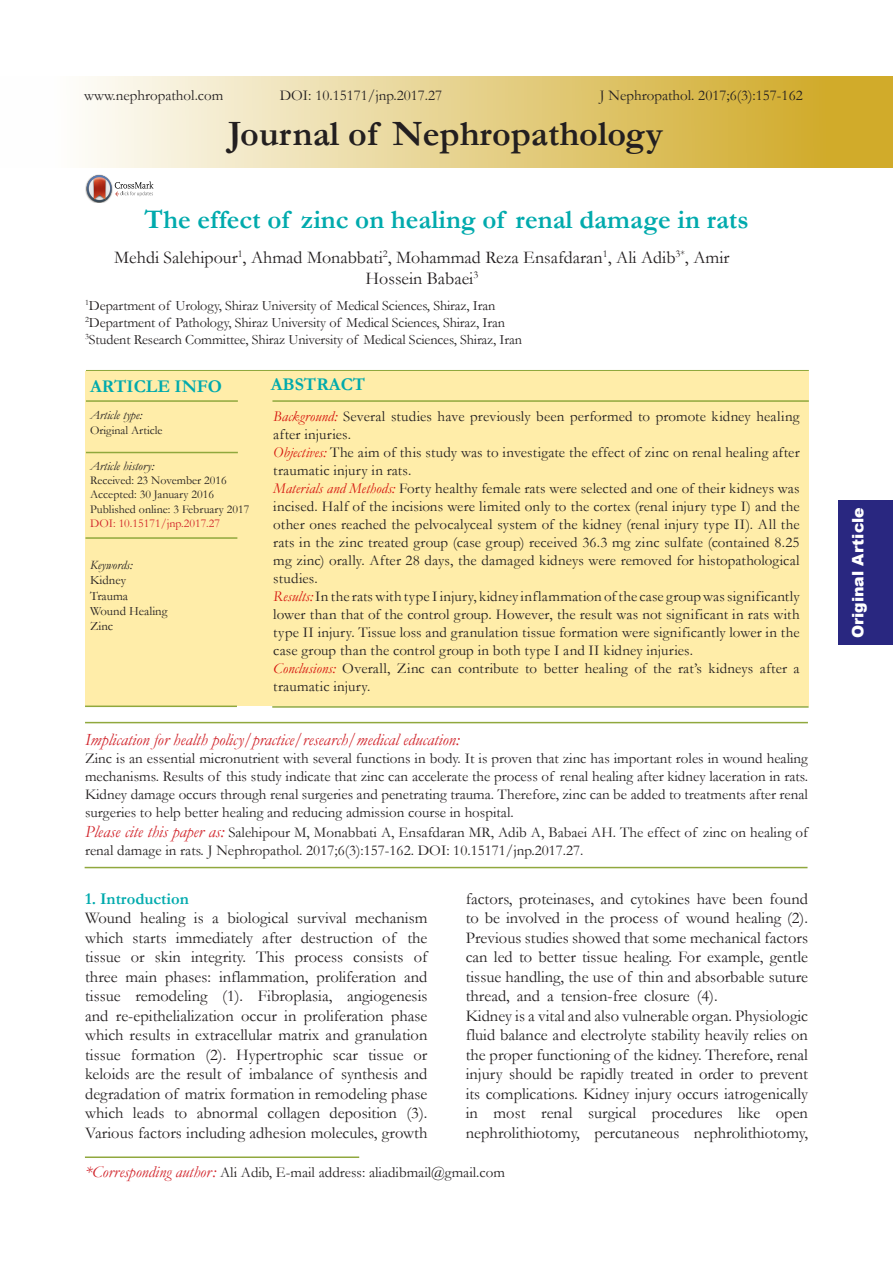
<style>
.page{position:relative;width:893px;height:1263px;background:#fff}
.page>*{position:absolute;margin:0;border:0;box-sizing:border-box;transform-origin:0 0}
.t1{font:700 36px "Garamond";color:#231f20}
.t2{font:700 27px "Garamond";color:#00aaad}
.t3{font:18px/21.6px "Garamond";color:#231f20;text-align:center}
.t4{font:700 18px "Garamond";color:#00aaad}
.t5{font:italic 17.25px "Garamond";color:#d1232a}
.t6{font:16.5px/19.5px "Garamond";color:#231f20;text-align:justify}
.t7{font:700 16.5px "Garamond";color:#00aaad}
.t8{font:900 15.75px "Arial";color:#fff}
.abstract{font:15px/18px "Garamond";color:#231f20}
.t9{font:14.25px "Garamond";letter-spacing:-.01em;color:#231f20}
.t10{font:italic 12.75px "Garamond";color:#231f20}
.t11{font:12.75px "Garamond";color:#231f20}
.t12{font:12px "Garamond";color:#231f20}
.t13{font:12px "Garamond";color:#d1232a}
.s1{font-style:italic;color:#d5130c}
.s2{font-style:italic;font-size:17.25px;color:#d1232a}
.s3{font-style:italic;font-size:16.5px;color:#d1232a}
</style>
<div class="page">
<div style="left:0;top:76px;width:893px;height:92px;background:linear-gradient(to right,#fff,#cea51c)"></div>
<img style="left:85px;top:174px;width:17px;height:22px">
<svg style="left:87px;top:175px;width:67px;height:27px"></svg>
<hr style="left:85px;top:1156px;width:274px;height:2px;background:#90a83d">
<div style="left:838px;top:501px;width:55px;height:144px;background:#292780"></div>
<hr style="left:86px;top:370px;width:723px;height:1px;background:#90a83d">
<div style="left:85px;top:371px;width:724px;height:334px;background:#ffeda9"></div>
<hr style="left:86px;top:400px;width:152px;height:2px;background:#90a83d">
<hr style="left:272px;top:400px;width:537px;height:2px;background:#90a83d">
<hr style="left:86px;top:452px;width:152px;height:1px;background:#90a83d">
<hr style="left:85px;top:537px;width:152px;height:2px;background:#90a83d">
<hr style="left:85px;top:722px;width:723px;height:1px;background:#90a83d">
<hr style="left:85px;top:867px;width:722px;height:1px;background:#90a83d">
<hr style="left:85px;top:705px;width:152px;height:2px;background:#90a83d">
<hr style="left:272px;top:706px;width:537px;height:2px;background:#90a83d">
<p class="abstract" style="left:84px;top:85px;width:141px">www.nephropathol.com</p>
<p class="abstract" style="left:280px;top:85px;width:164px">DOI: 10.15171/jnp.2017.27</p>
<p class="abstract" style="left:600px;top:85px;width:205px">J Nephropathol. 2017;6(3):157-162</p>
<p class="t1" style="left:228px;top:109px;width:436px">Journal of Nephropathology</p>
<p class="t2" style="left:144px;top:201px;width:606px">The effect of zinc on healing of renal damage in rats</p>
<p class="t3" style="left:114px;top:246px;width:617px">Mehdi Salehipour<sup>1</sup>, Ahmad Monabbati<sup>2</sup>, Mohammad Reza Ensafdaran<sup>1</sup>, Ali Adib<sup>3*</sup>, Amir<br>Hossein Babaei<sup>3</sup></p>
<p class="t9" style="left:85px;top:296px;width:412px"><sup>1</sup>Department of Urology, Shiraz University of Medical Sciences, Shiraz, Iran</p>
<p class="t9" style="left:85px;top:313px;width:421px"><sup>2</sup>Department of Pathology, Shiraz University of Medical Sciences, Shiraz, Iran</p>
<p class="t9" style="left:85px;top:330px;width:438px"><sup>3</sup>Student Research Committee, Shiraz University of Medical Sciences, Shiraz, Iran</p>
<p class="t4" style="left:90px;top:374px;width:134px">ARTICLE INFO</p>
<p class="t10" style="left:90px;top:406px;width:54px">Article type:</p>
<p class="t12" style="left:90px;top:422px;width:74px">Original Article</p>
<p class="t10" style="left:90px;top:457px;width:66px">Article history:</p>
<p class="t12" style="left:90px;top:472px;width:138px">Received: 23 November 2016</p>
<p class="t12" style="left:90px;top:486px;width:125px">Accepted: 30 January 2016</p>
<p class="t12" style="left:90px;top:501px;width:161px">Published online: 3 February 2017</p>
<p class="t13" style="left:90px;top:515px;width:132px">DOI: 10.15171/jnp.2017.27</p>
<p class="t10" style="left:90px;top:556px;width:44px">Keywords:</p>
<p class="t11" style="left:90px;top:572px;width:37px">Kidney</p>
<p class="t11" style="left:90px;top:587px;width:39px">Trauma</p>
<p class="t11" style="left:90px;top:602px;width:79px">Wound Healing</p>
<p class="t11" style="left:90px;top:618px;width:25px">Zinc</p>
<p class="t4" style="left:271px;top:372px;width:96px">ABSTRACT</p>
<p class="abstract" style="left:273px;top:407px;width:528px"><span class="s1">Background:</span> Several studies have previously been performed to promote kidney healing after injuries.</p>
<p class="abstract" style="left:273px;top:443px;width:528px"><span class="s1">Objectives:</span> The aim of this study was to investigate the effect of zinc on renal healing after traumatic injury in rats.</p>
<p class="abstract" style="left:273px;top:479px;width:528px;text-align:justify"><span class="s1">Materials and Methods:</span> Forty healthy female rats were selected and one of their kidneys was incised. Half of the incisions were limited only to the cortex (renal injury type I) and the other ones reached the pelvocalyceal system of the kidney (renal injury type II). All the rats in the zinc treated group (case group) received 36.3 mg zinc sulfate (contained 8.25 mg zinc) orally. After 28 days, the damaged kidneys were removed for histopathological studies.</p>
<p class="abstract" style="left:273px;top:587px;width:528px;text-align:justify"><span class="s1">Results:</span> In the rats with type I injury, kidney inflammation of the case group was significantly lower than that of the control group. However, the result was not significant in rats with type II injury. Tissue loss and granulation tissue formation were significantly lower in the case group than the control group in both type I and II kidney injuries.</p>
<p class="abstract" style="left:273px;top:659px;width:528px"><span class="s1">Conclusions:</span> Overall, Zinc can contribute to better healing of the rat’s kidneys after a traumatic injury.</p>
<p class="t5" style="left:85px;top:727px;width:376px">Implication for health policy/practice/research/medical education:</p>
<p class="abstract" style="left:85px;top:748px;width:724px;text-align:justify">Zinc is an essential micronutrient with several functions in body. It is proven that zinc has important roles in wound healing mechanisms. Results of this study indicate that zinc can accelerate the process of renal healing after kidney laceration in rats.<br>Kidney damage occurs through renal surgeries and penetrating trauma. Therefore, zinc can be added to treatments after renal surgeries to help better healing and reducing admission course in hospital.</p>
<p class="abstract" style="left:85px;top:823px;width:724px"><span class="s2">Please cite this paper as:</span> Salehipour M, Monabbati A, Ensafdaran MR, Adib A, Babaei AH. The effect of zinc on healing of renal damage in rats. J Nephropathol. 2017;6(3):157-162. DOI: 10.15171/jnp.2017.27.</p>
<p class="t7" style="left:85px;top:887px;width:105px">1. Introduction</p>
<p class="t6" style="left:85px;top:908px;width:344px">Wound healing is a biological survival mechanism which starts immediately after destruction of the tissue or skin integrity. This process consists of three main phases: inflammation, proliferation and tissue remodeling (1). Fibroplasia, angiogenesis and re-epithelialization occur in proliferation phase which results in extracellular matrix and granulation tissue formation (2). Hypertrophic scar tissue or keloids are the result of imbalance of synthesis and degradation of matrix formation in remodeling phase which leads to abnormal collagen deposition (3).<br>Various factors including adhesion molecules, growth</p>
<p class="t6" style="left:466px;top:888px;width:344px">factors, proteinases, and cytokines have been found to be involved in the process of wound healing (2).<br>Previous studies showed that some mechanical factors can led to better tissue healing. For example, gentle tissue handling, the use of thin and absorbable suture thread, and a tension-free closure (4).</p>
<p class="t6" style="left:466px;top:1005px;width:344px">Kidney is a vital and also vulnerable organ. Physiologic fluid balance and electrolyte stability heavily relies on the proper functioning of the kidney. Therefore, renal injury should be rapidly treated in order to prevent its complications. Kidney injury occurs iatrogenically in most renal surgical procedures like open nephrolithiotomy, percutaneous nephrolithiotomy,</p>
<p class="abstract" style="left:85px;top:1162px;width:421px"><span class="s3">*Corresponding author:</span> Ali Adib, E-mail address: aliadibmail@gmail.com</p>
<p class="t8" style="left:846px;top:638px;width:132px;rotate:-90deg">Original Article</p>
</div>
